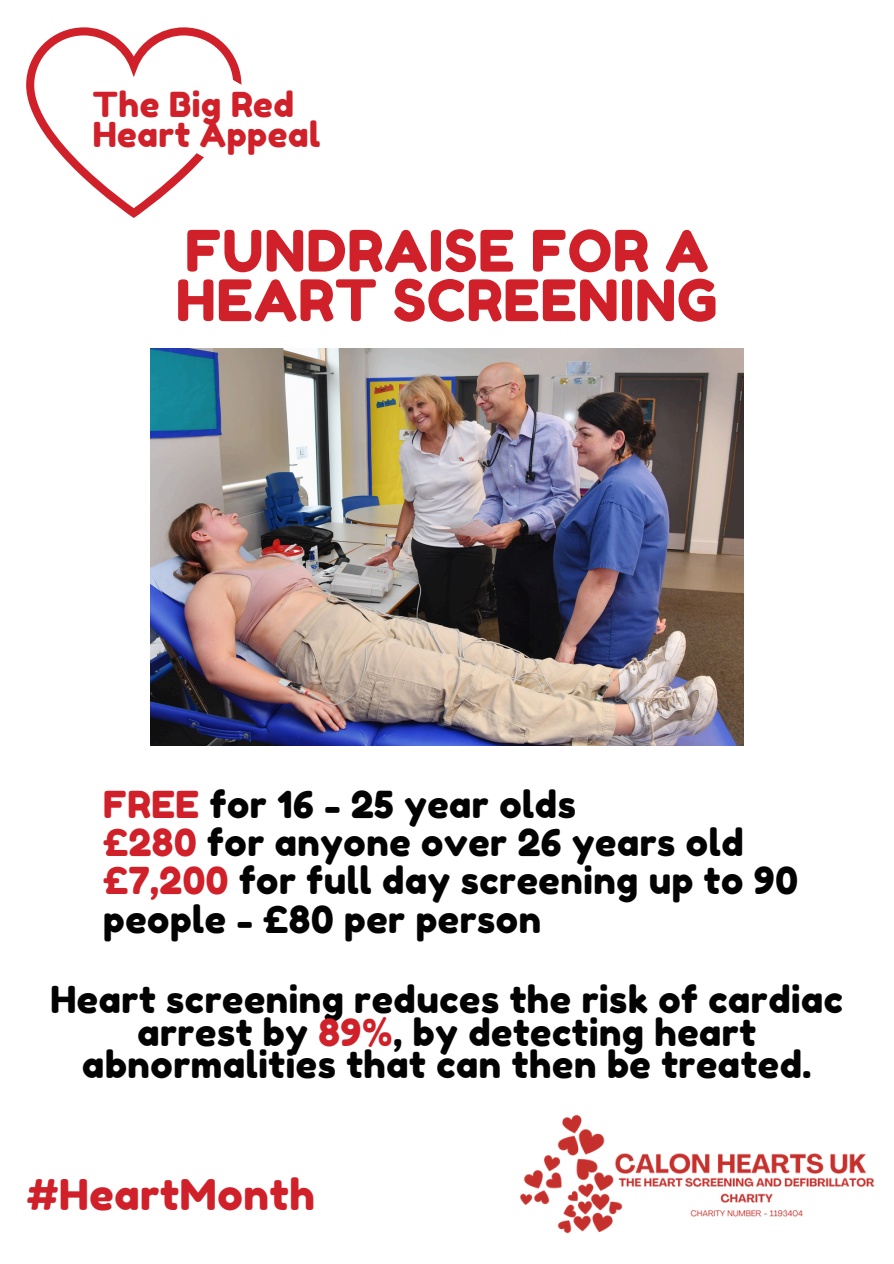
<style>
.page{position:relative;width:894px;height:1264px;background:#fff}
.page>*{position:absolute;margin:0;border:0;box-sizing:border-box;transform-origin:0 0}
.t1{font:57px/49.5px "Fredoka One";letter-spacing:.015em;color:#d02029}
.t2{font:42.3px "Fredoka One";letter-spacing:.015em;color:#d02029}
.t3{font:37.05px/32.7px "Fredoka One";letter-spacing:.015em;color:#030304;text-align:center}
.t4{font:34.35px/30px "Fredoka One";letter-spacing:.015em;color:#d02029}
.s1{color:#d02029}
</style>
<div class="page">
<svg style="left:26px;top:27px;width:216px;height:190px"></svg>
<img style="left:150px;top:348px;width:593px;height:397px">
<img style="left:520px;top:1114px;width:355px;height:120px">
<p class="t4" style="left:93px;top:89px;width:229px">The Big Red<br>Heart Appeal</p>
<p class="t1" style="left:176px;top:226px;width:543px">FUNDRAISE FOR A<br>HEART SCREENING</p>
<p class="t3" style="left:103px;top:787px;width:474px"><span class="s1">FREE</span> for 16 - 25 year olds</p>
<p class="t3" style="left:103px;top:826px;width:641px"><span class="s1">£280</span> for anyone over 26 years old</p>
<p class="t3" style="left:103px;top:861px;width:696px;line-height:38.2px;text-align:left"><span class="s1">£7,200</span> for full day screening up to 90 people - £80 per person</p>
<p class="t3" style="left:50px;top:982px;width:794px">Heart screening reduces the risk of cardiac arrest by <span class="s1">89%</span>, by detecting heart abnormalities that can then be treated.</p>
<h1 class="t2" style="left:27px;top:1168px;width:289px">#HeartMonth</h1>
</div>
